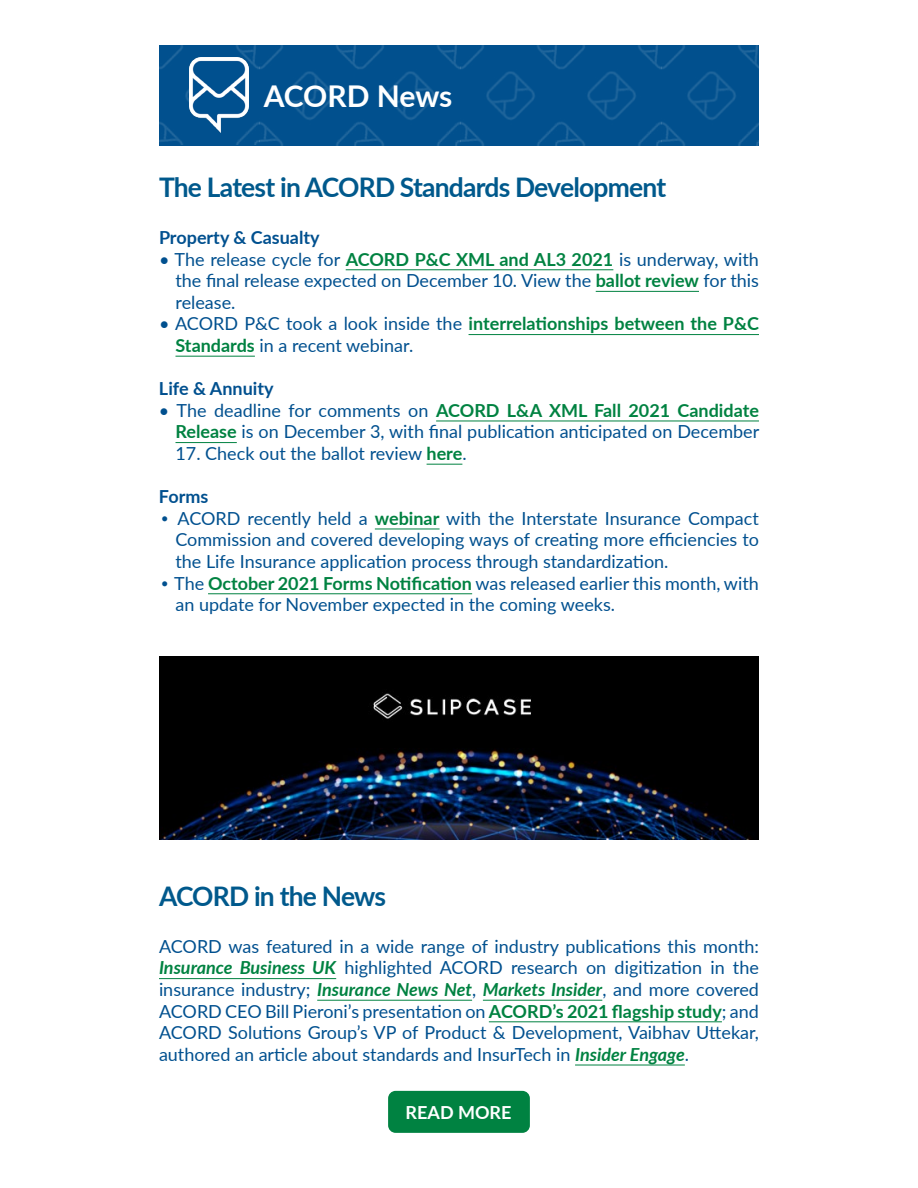
<style>
.page{position:relative;width:918px;height:1188px;background:#fff}
.page>*{position:absolute;margin:0;border:0;box-sizing:border-box;transform-origin:0 0}
.t1{font:700 30px "Lato";letter-spacing:-.005em;color:#fff}
.t2{font:700 27px "Lato";letter-spacing:-.03em;color:#00598c}
.t3{font:18px/21.6px "Lato";color:#00508f;text-align:justify}
.t4{font:700 18px "Lato";color:#00508f}
.t5{font:700 18px "Lato";color:#fff}
.s1{font-weight:700;color:#008241}
.s2{font-family:"Bask Old Face"}
.s3{font-weight:700;font-style:italic;color:#008241}
</style>
<div class="page">
<hr style="left:346px;top:269px;width:267px;height:1px;background:#008241">
<hr style="left:596px;top:291px;width:103px;height:1px;background:#008241">
<hr style="left:469px;top:334px;width:290px;height:1px;background:#008241">
<hr style="left:176px;top:356px;width:79px;height:1px;background:#008241">
<hr style="left:436px;top:421px;width:323px;height:1px;background:#008241">
<hr style="left:176px;top:442px;width:61px;height:1px;background:#008241">
<hr style="left:427px;top:464px;width:35px;height:1px;background:#008241">
<hr style="left:375px;top:529px;width:65px;height:1px;background:#008241">
<hr style="left:208px;top:593px;width:264px;height:1px;background:#008241">
<hr style="left:159px;top:978px;width:177px;height:1px;background:#008241">
<hr style="left:317px;top:1000px;width:155px;height:1px;background:#008241">
<hr style="left:483px;top:1000px;width:119px;height:1px;background:#008241">
<hr style="left:489px;top:1021px;width:233px;height:1px;background:#008241">
<hr style="left:575px;top:1065px;width:110px;height:1px;background:#008241">
<img style="left:159px;top:45px;width:600px;height:100px">
<img style="left:189px;top:58px;width:60px;height:75px">
<img style="left:159px;top:656px;width:600px;height:183px">
<div style="left:388px;top:1091px;width:142px;height:42px;background:#008241;border-radius:8px"></div>
<h1 class="t1" style="left:264px;top:74px;width:190px">ACORD News</h1>
<h2 class="t2" style="left:159px;top:168px;width:509px">The Latest in ACORD Standards Development</h2>
<p class="t4" style="left:159px;top:224px;width:162px">Property &amp; Casualty</p>
<p class="t3" style="left:176px;top:248px;width:585px;text-indent:-17px">• The release cycle for <span class="s1">ACORD P&amp;C XML and AL3 2021</span> is underway, with the final release expected on December 10. View the <span class="s1">ballot review</span> for this release.</p>
<p class="t3" style="left:176px;top:312px;width:585px;text-indent:-17px">• ACORD P&amp;C took a look inside the <span class="s1">interrelationships between the P&amp;C<br>Standards</span> in a recent webinar.</p>
<p class="t4" style="left:159px;top:375px;width:116px">Life &amp; Annuity</p>
<p class="t3" style="left:159px;top:399px;width:602px;text-align:right">• The deadline for comments on <span class="s1">ACORD L&amp;A XML Fall 2021 Candidate<br>Release</span> is on December 3, with final publication anticipated on December</p>
<p class="t3" style="left:175px;top:442px;width:293px">17. Check out the ballot review <span class="s1">here</span>.</p>
<p class="t4" style="left:159px;top:483px;width:51px">Forms</p>
<p class="t3" style="left:175px;top:507px;width:585px;text-indent:-16px"><span class="s2">•</span> ACORD recently held a <span class="s1">webinar</span> with the Interstate Insurance Compact Commission and covered developing ways of creating more efficiencies to the Life Insurance application process through standardization.</p>
<p class="t3" style="left:175px;top:572px;width:585px;text-indent:-16px"><span class="s2">•</span> The <span class="s1">October 2021 Forms Notification</span> was released earlier this month, with an update for November expected in the coming weeks.</p>
<h2 class="t2" style="left:159px;top:876px;width:229px">ACORD in the News</h2>
<p class="t3" style="left:159px;top:935px;width:602px">ACORD was featured in a wide range of industry publications this month:<br><span class="s3">Insurance Business UK</span> highlighted ACORD research on digitization in the insurance industry; <span class="s3">Insurance News Net</span>, <span class="s3">Markets Insider</span>, and more covered ACORD CEO Bill Pieroni’s presentation on <span class="s1">ACORD’s 2021 flagship study</span>; and ACORD Solutions Group’s VP of Product &amp; Development, Vaibhav Uttekar, authored an article about standards and InsurTech in <span class="s3">Insider Engage</span>.</p>
<p class="t5" style="left:406px;top:1099px;width:107px">READ MORE</p>
</div>
